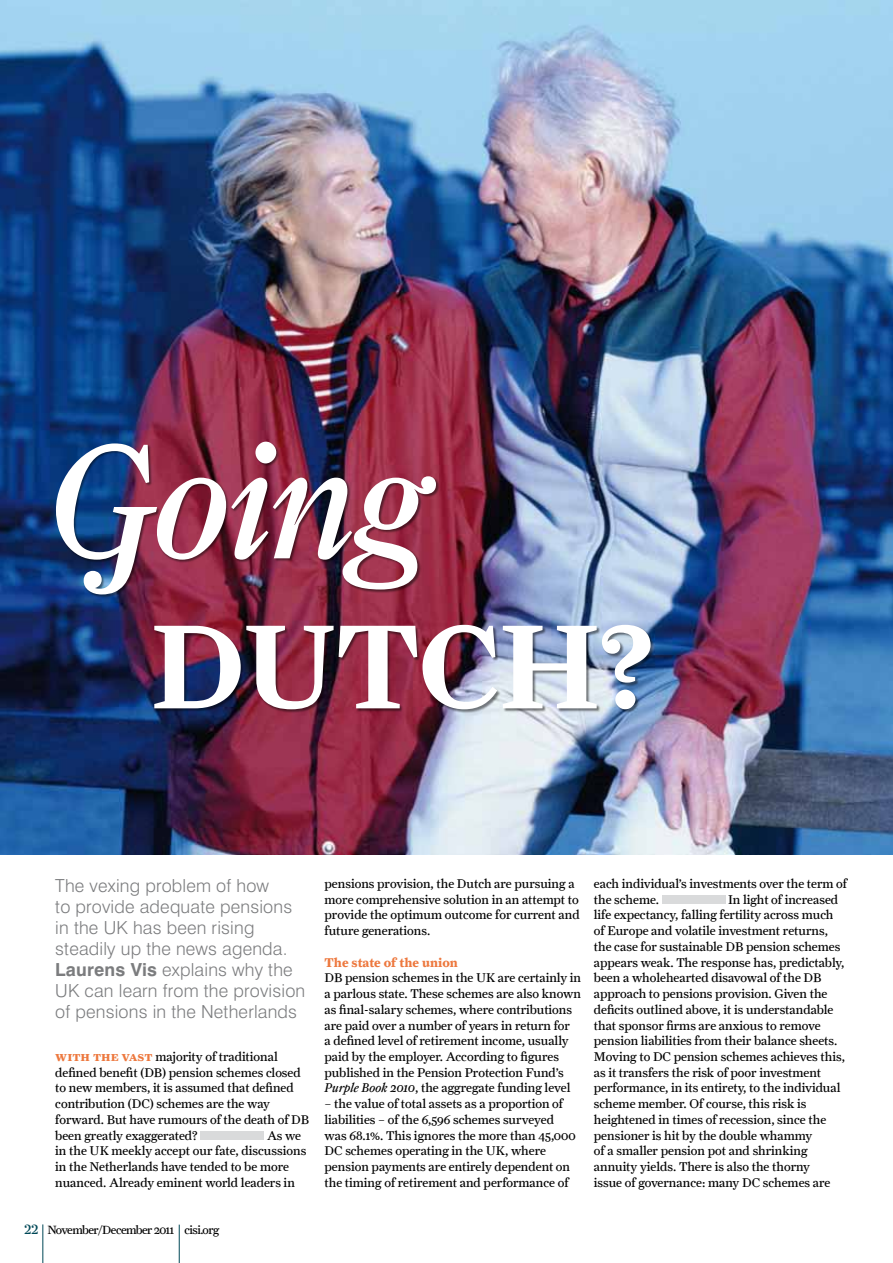
<style>
.page{position:relative;width:893px;height:1263px;background:#fff}
.page>*{position:absolute;margin:0;border:0;box-sizing:border-box;transform-origin:0 0}
.t1{font:165px "Farnham Display Reg Ital Swash";letter-spacing:-.025em;color:#fff}
.t2{font:120px "Farnham Text Semi";color:#fff}
.t3{font:300 18px/21px "Swiss 721 BT";letter-spacing:.01em;color:#7b7c7e}
.t4{font:12.75px/15.8px "Farnham Text";color:#000}
.t5{font:700 12.75px "Farnham Text";color:#ed783e}
.t6{font:12px "Farnham Text";letter-spacing:-.04em;color:#000}
.s1{font-weight:700}
.s2{font-family:"Farnham Text Bold SC";color:#ed783e}
.s3{font-family:"Farnham Display";font-size:13.5px;color:#004857}
.s4{font-style:italic}
</style>
<div class="page">
<img style="left:0;top:0;width:893px;height:855px">
<hr style="left:43px;top:1224px;width:1px;height:39px;background:#004857">
<hr style="left:179px;top:1224px;width:1px;height:39px;background:#004857">
<div style="left:56px;top:442px;width:599px;height:271px;background:#000;opacity:.5"></div>
<div style="left:201px;top:1131px;width:63px;height:9px;background:#d9dadb"></div>
<div style="left:662px;top:895px;width:63px;height:9px;background:#d9dadb"></div>
<h1 class="t1" style="left:49px;top:405px;width:381px">Going</h1>
<h2 class="t2" style="left:150px;top:594px;width:177px">Dutc</h2>
<h2 class="t2" style="left:498px;top:594px;width:159px">h?</h2>
<h3 class="t3" style="left:55px;top:875px;width:252px">The vexing problem of how<br>to provide adequate pensions in the UK has been rising steadily up the news agenda.<br><span class="s1">Laurens Vis</span> explains why the<br>UK can learn from the provision of pensions in the Netherlands</h3>
<p class="t4" style="left:55px;top:1048px;width:255px"><span class="s2">with the vast</span> majority of traditional defined benefit (DB) pension schemes closed to new members, it is assumed that defined contribution (DC) schemes are the way forward. But have rumours of the death of DB been greatly exaggerated?</p>
<p class="t4" style="left:55px;top:1127px;width:253px;text-indent:212px">As we in the UK meekly accept our fate, discussions in the Netherlands have tended to be more nuanced. Already eminent world leaders in</p>
<p class="t6" style="left:25px;top:1222px;width:196px"><span class="s3">22</span> November/December 2011 cisi.org</p>
<p class="t4" style="left:325px;top:875px;width:257px">pensions provision, the Dutch are pursuing a more comprehensive solution in an attempt to provide the optimum outcome for current and future generations.</p>
<p class="t5" style="left:325px;top:954px;width:135px">The state of the union</p>
<p class="t4" style="left:325px;top:970px;width:258px">DB pension schemes in the UK are certainly in a parlous state. These schemes are also known as final-salary schemes, where contributions are paid over a number of years in return for<br>a defined level of retirement income, usually paid by the employer. According to figures published in the Pension Protection Fund’s <span class="s4">Purple Book 2010</span>, the aggregate funding level</p>
<p class="t4" style="left:325px;top:1096px;width:253px">– the value of total assets as a proportion of liabilities – of the 6,596 schemes surveyed was 68.1%. This ignores the more than 45,000<br>DC schemes operating in the UK, where pension payments are entirely dependent on the timing of retirement and performance of</p>
<p class="t4" style="left:594px;top:875px;width:255px">each individual’s investments over the term of the scheme.</p>
<p class="t4" style="left:594px;top:891px;width:253px;text-indent:134px">In light of increased life expectancy, falling fertility across much of Europe and volatile investment returns, the case for sustainable DB pension schemes appears weak. The response has, predictably, been a wholehearted disavowal of the DB approach to pensions provision. Given the deficits outlined above, it is understandable that sponsor firms are anxious to remove pension liabilities from their balance sheets.<br>Moving to DC pension schemes achieves this, as it transfers the risk of poor investment performance, in its entirety, to the individual scheme member. Of course, this risk is heightened in times of recession, since the pensioner is hit by the double whammy<br>of a smaller pension pot and shrinking annuity yields. There is also the thorny<br>issue of governance: many DC schemes are</p>
</div>
